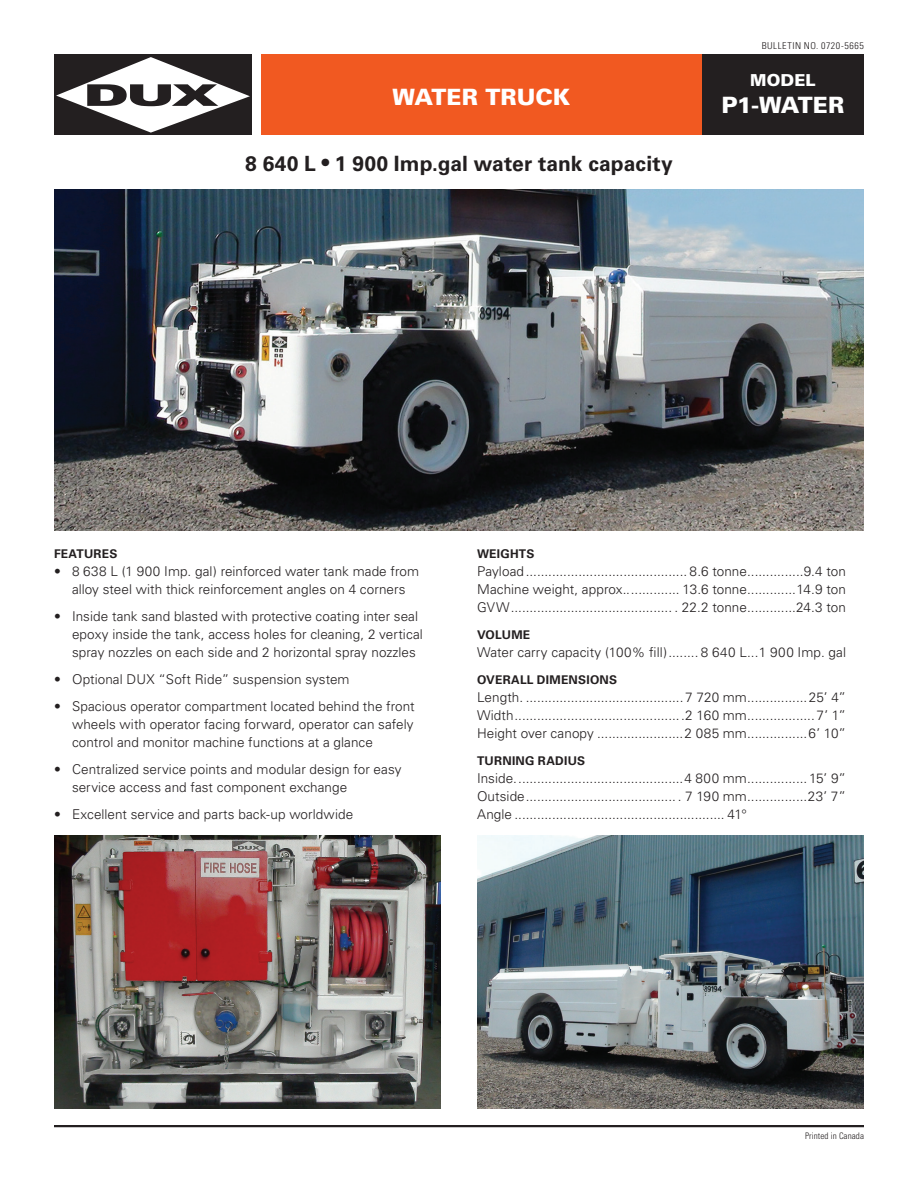
<style>
.page{position:relative;width:918px;height:1188px;background:#fff}
.page>*{position:absolute;margin:0;border:0;box-sizing:border-box;transform-origin:0 0}
.t1{font:900 22.5px "Univers";color:#fff}
.H1A{font:700 21px "Univers";letter-spacing:.005em;color:#231f20}
.t2{font:900 16.5px "Univers";letter-spacing:.005em;color:#fff}
.Overalldims{font:300 13.5px/18px "Univers";letter-spacing:.005em;color:#231f20;text-align:justify}
.Features{font:700 12px "Univers";letter-spacing:.02em;color:#231f20}
.t3{font:300 condensed 9.45px "Univers";letter-spacing:.06em;color:#231f20;scale:1.06 1}
.t4{font:300 condensed 9px "Univers";letter-spacing:.01em;color:#231f20}
</style>
<div class="page">
<hr style="left:54px;top:1125px;width:810px;height:2px;background:#231f20">
<div style="left:54px;top:54px;width:198px;height:81px;background:#231f20"></div>
<svg style="left:56px;top:57px;width:194px;height:76px"></svg>
<img style="left:54px;top:189px;width:810px;height:342px">
<img style="left:54px;top:835px;width:387px;height:273px">
<img style="left:477px;top:835px;width:387px;height:273px">
<div style="left:261px;top:54px;width:441px;height:81px;background:#f15921"></div>
<div style="left:702px;top:54px;width:162px;height:81px;background:#231f20"></div>
<h1 class="t1" style="left:393px;top:83px;width:179px">WATER TRUCK</h1>
<p class="H1A" style="left:245px;top:151px;width:429px">8 640 L • 1 900 Imp.gal water tank capacity</p>
<p class="t3" style="left:762px;top:40px;width:98px">BULLETIN NO. 0720-5665</p>
<h1 class="t2" style="left:750px;top:69px;width:67px">MODEL</h1>
<h1 class="t1" style="left:722px;top:90px;width:124px">P1-WATER</h1>
<p class="Features" style="left:54px;top:547px;width:65px">FEATURES</p>
<p class="Overalldims" style="left:54px;top:562px;width:367px;text-align:center">• 8 638 L (1 900 Imp. gal) reinforced water tank made from alloy steel with thick reinforcement angles on 4 corners</p>
<p class="Overalldims" style="left:72px;top:607px;width:352px;text-align:left;text-indent:-18px">• Inside tank sand blasted with protective coating inter seal epoxy inside the tank, access holes for cleaning, 2 vertical spray nozzles on each side and 2 horizontal spray nozzles</p>
<p class="Overalldims" style="left:54px;top:670px;width:297px">• Optional DUX “Soft Ride” suspension system</p>
<p class="Overalldims" style="left:72px;top:697px;width:344px;text-indent:-18px">• Spacious operator compartment located behind the front wheels with operator facing forward, operator can safely control and monitor machine functions at a glance</p>
<p class="Overalldims" style="left:72px;top:760px;width:331px;text-indent:-18px">• Centralized service points and modular design for easy service access and fast component exchange</p>
<p class="Overalldims" style="left:54px;top:805px;width:301px">• Excellent service and parts back-up worldwide</p>
<p class="Features" style="left:477px;top:547px;width:59px">WEIGHTS</p>
<p class="Overalldims" style="left:477px;top:562px;width:371px">Payload........................................... 8.6 tonne...............9.4 ton Machine weight, approx............... 13.6 tonne.............14.9 ton GVW........................................... . 22.2 tonne.............24.3 ton</p>
<p class="Features" style="left:477px;top:628px;width:55px">VOLUME</p>
<p class="Overalldims" style="left:477px;top:643px;width:371px">Water carry capacity (100% fill)........ 8 640 L...1 900 Imp. gal</p>
<p class="Features" style="left:477px;top:673px;width:142px">OVERALL DIMENSIONS</p>
<p class="Overalldims" style="left:477px;top:688px;width:371px">Length. ..........................................7 720 mm................25’ 4” Width.............................................2 160 mm..................7’ 1” Height over canopy .......................2 085 mm................6’ 10”</p>
<p class="Features" style="left:477px;top:754px;width:110px">TURNING RADIUS</p>
<p class="Overalldims" style="left:477px;top:769px;width:371px">Inside.............................................4 800 mm................ 15’ 9” Outside......................................... 7 190 mm................23’ 7” Angle ........................................................ 41°</p>
<p class="t4" style="left:805px;top:1130px;width:60px">Printed in Canada</p>
</div>
